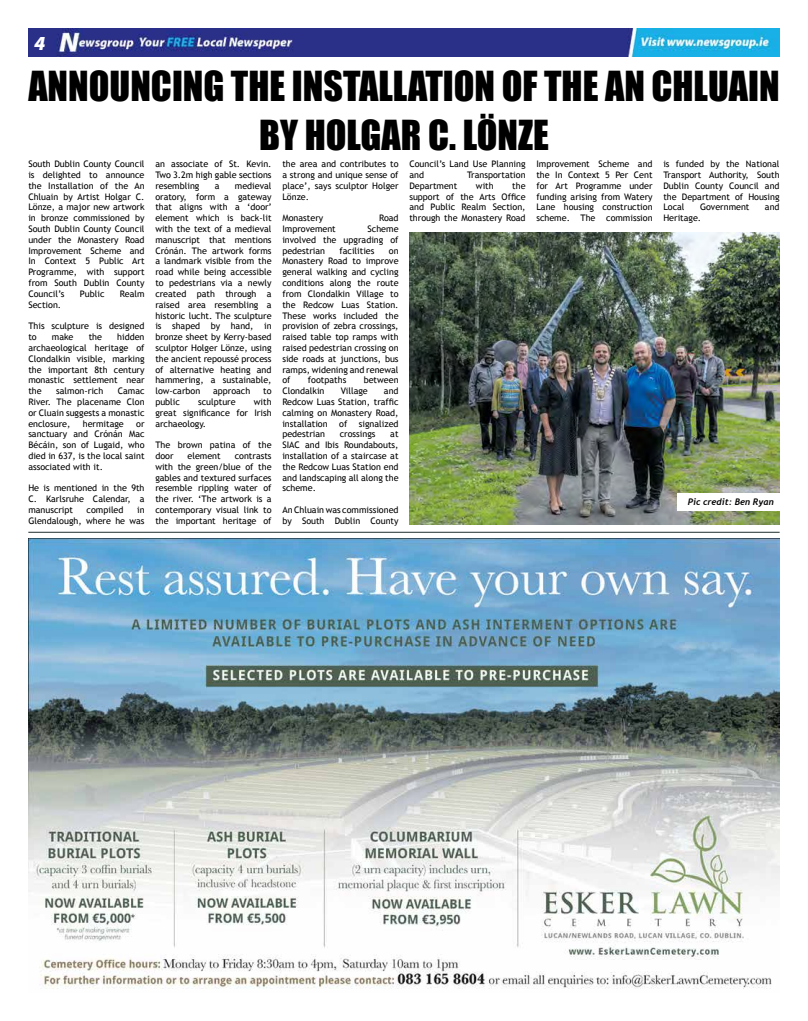
<style>
.page{position:relative;width:808px;height:1021px;background:#fff}
.page>*{position:absolute;margin:0;border:0;box-sizing:border-box;transform-origin:0 0}
.t1{font:38px/49px "Impact";color:#000;text-align:center}
.t2{font:italic 900 20px "Myriad Pro";color:#fff}
.t3{font:9px/10.8px "Trebuchet MS";color:#000;text-align:justify}
.t4{font:italic 700 9px "Trebuchet";color:#000}
</style>
<div class="page">
<img style="left:28px;top:28px;width:752px;height:29px">
<hr style="left:28px;top:531px;width:752px;height:1px;background:#1d2d2c">
<img style="left:28px;top:539px;width:752px;height:450px">
<img style="left:409px;top:232px;width:371px;height:292px">
<div style="left:677px;top:492px;width:103px;height:18px;background:#fff"></div>
<h2 class="t2" style="left:34px;top:30px;width:13px">4</h2>
<h1 class="t1" style="left:28px;top:61px;width:753px">ANNOUNCING THE INSTALLATION OF THE AN CHLUAIN<br>BY HOLGAR C. LÖNZE</h1>
<p class="t3" style="left:28px;top:159px;width:118px">South Dublin County Council is delighted to announce the Installation of the An Chluain by Artist Holgar C.<br>Lönze, a major new artwork in bronze commissioned by South Dublin County Council under the Monastery Road Improvement Scheme and In Context 5 Public Art Programme, with support from South Dublin County Council’s</p>
<p class="t3" style="left:155px;top:159px;width:118px">an associate of St. Kevin.<br>Two 3.2m high gable sections resembling</p>
<p class="t3" style="left:282px;top:159px;width:118px">the area and contributes to a strong and unique sense of place’, says sculptor Holger Lönze.</p>
<p class="t3" style="left:282px;top:213px;width:42px">Monastery</p>
<p class="t3" style="left:379px;top:213px;width:21px">Road</p>
<p class="t3" style="left:282px;top:223px;width:55px">Improvement</p>
<p class="t3" style="left:409px;top:159px;width:118px">Council’s Land Use Planning and</p>
<p class="t3" style="left:536px;top:159px;width:118px">Improvement Scheme and the In Context 5 Per Cent for Art Programme under funding arising from Watery Lane housing construction scheme. The commission</p>
<p class="t3" style="left:663px;top:159px;width:118px">is funded by the National Transport Authority, South Dublin County Council and the Department of Housing Local</p>
<p class="t3" style="left:467px;top:169px;width:60px">Transportation</p>
<p class="t3" style="left:155px;top:180px;width:118px;text-indent:80px">medieval oratory, form a gateway that aligns with a ‘door’ element which is back-lit with the text of a medieval manuscript that mentions Crónán. The artwork forms a landmark visible from the road while being accessible to pedestrians via a newly created path through a raised area resembling a historic lucht. The sculpture is shaped by hand, in bronze sheet by Kerry-based sculptor Holger Lönze, using the ancient repoussé process of alternative heating and hammering, a sustainable, low-carbon</p>
<p class="t3" style="left:409px;top:180px;width:118px;text-indent:103px">the support of the Arts Office and Public Realm Section, through the Monastery Road</p>
<p class="t3" style="left:409px;top:180px;width:50px">Department</p>
<p class="t3" style="left:476px;top:180px;width:19px">with</p>
<p class="t3" style="left:215px;top:180px;width:6px">a</p>
<p class="t3" style="left:700px;top:202px;width:51px">Government</p>
<p class="t3" style="left:765px;top:202px;width:16px">and</p>
<p class="t3" style="left:663px;top:213px;width:39px">Heritage.</p>
<p class="t3" style="left:282px;top:223px;width:118px;text-indent:85px">Scheme involved the upgrading of pedestrian</p>
<p class="t3" style="left:339px;top:245px;width:36px">facilities</p>
<p class="t3" style="left:282px;top:245px;width:118px;text-indent:106px">on Monastery Road to improve general walking and cycling conditions along the route from Clondalkin Village to the Redcow Luas Station.<br>These works included the provision of zebra crossings, raised table top ramps with raised pedestrian crossing on side roads at junctions, bus ramps, widening and renewal of</p>
<p class="t3" style="left:80px;top:288px;width:26px">Public</p>
<p class="t3" style="left:120px;top:288px;width:26px">Realm</p>
<p class="t3" style="left:28px;top:299px;width:34px">Section.</p>
<p class="t3" style="left:28px;top:321px;width:118px">This sculpture is designed to</p>
<p class="t3" style="left:28px;top:331px;width:118px;text-indent:89px">hidden archaeological heritage of Clondalkin visible, marking the important 8th century monastic settlement near the</p>
<p class="t3" style="left:52px;top:331px;width:23px">make</p>
<p class="t3" style="left:89px;top:331px;width:15px">the</p>
<p class="t3" style="left:308px;top:375px;width:40px">footpaths</p>
<p class="t3" style="left:364px;top:375px;width:36px">between</p>
<p class="t3" style="left:282px;top:385px;width:44px">Clondalkin</p>
<p class="t3" style="left:341px;top:385px;width:29px">Village</p>
<p class="t3" style="left:56px;top:385px;width:48px">salmon-rich</p>
<p class="t3" style="left:213px;top:385px;width:39px">approach</p>
<p class="t3" style="left:263px;top:385px;width:10px">to</p>
<p class="t3" style="left:282px;top:385px;width:118px;text-indent:102px">and Redcow Luas Station, traffic calming on Monastery Road, installation</p>
<p class="t3" style="left:28px;top:385px;width:118px;text-indent:89px">Camac River. The placename Clon or Cluain suggests a monastic enclosure,</p>
<p class="t3" style="left:155px;top:396px;width:118px;text-indent:98px">with great significance for Irish archaeology.</p>
<p class="t3" style="left:155px;top:439px;width:118px">The brown patina of the door</p>
<p class="t3" style="left:155px;top:396px;width:26px">public</p>
<p class="t3" style="left:198px;top:396px;width:39px">sculpture</p>
<p class="t3" style="left:83px;top:418px;width:43px">hermitage</p>
<p class="t3" style="left:339px;top:418px;width:10px">of</p>
<p class="t3" style="left:359px;top:418px;width:41px">signalized</p>
<p class="t3" style="left:28px;top:418px;width:118px;text-indent:108px">or sanctuary and Crónán Mac Bécáin, son of Lugaid, who died in 637, is the local saint associated with it.</p>
<p class="t3" style="left:28px;top:483px;width:118px">He is mentioned in the 9th C. Karlsruhe Calendar, a manuscript</p>
<p class="t3" style="left:282px;top:429px;width:44px">pedestrian</p>
<p class="t3" style="left:340px;top:429px;width:37px">crossings</p>
<p class="t3" style="left:282px;top:429px;width:118px;text-indent:108px">at SIAC and Ibis Roundabouts, installation of a staircase at the Redcow Luas Station end and landscaping all along the scheme.</p>
<p class="t3" style="left:282px;top:504px;width:118px">An Chluain was commissioned by South Dublin County</p>
<p class="t3" style="left:187px;top:450px;width:35px">element</p>
<p class="t3" style="left:155px;top:450px;width:118px;text-indent:79px">contrasts with the green/blue of the gables and textured surfaces resemble rippling water of the river. ‘The artwork is a contemporary visual link to the important heritage of</p>
<p class="t4" style="left:688px;top:496px;width:88px">Pic credit: Ben Ryan</p>
<p class="t3" style="left:87px;top:504px;width:38px">compiled</p>
<p class="t3" style="left:28px;top:504px;width:118px;text-align:right">in<br>Glendalough, where he was</p>
</div>
